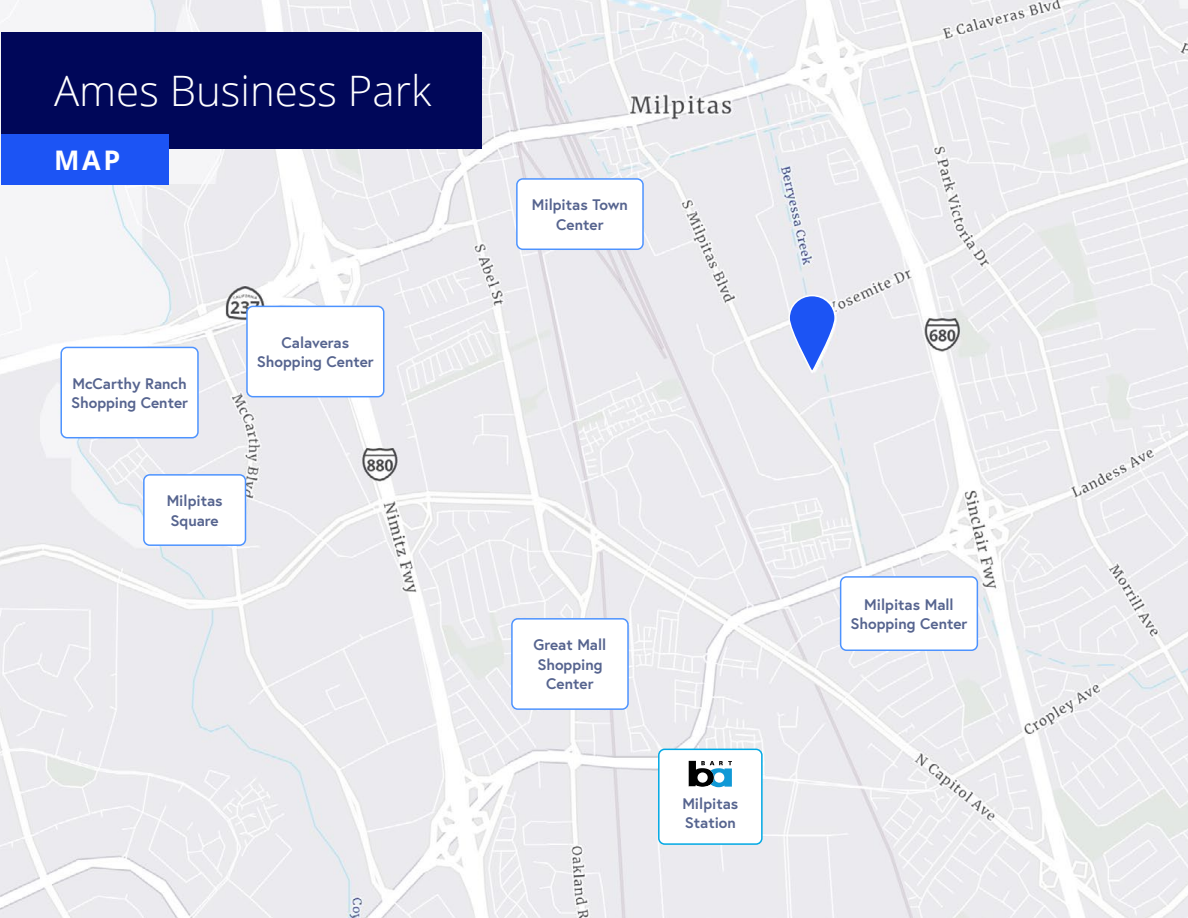
<style>
.page{position:relative;width:1188px;height:918px;background:#fff}
.page>*{position:absolute;margin:0;border:0;box-sizing:border-box;transform-origin:0 0}
.t1{font:300 42px "Open Sans";color:#fff}
.t2{font:700 27px "Open Sans";color:#fff}
.t3{font:700 15.3px/19.5px "Europa";color:#56648f;text-align:center}
</style>
<div class="page">
<img style="left:0;top:0;width:1188px;height:918px">
<div style="left:512px;top:619px;width:116px;height:90px;background:#fff;border-radius:6px"></div>
<div style="left:511px;top:618px;width:118px;height:92px;border:2px solid #4d93ff;border-radius:6px"></div>
<div style="left:61px;top:347px;width:137px;height:91px;background:#fff;border-radius:6px"></div>
<div style="left:60px;top:347px;width:139px;height:91px;border:2px solid #4d93ff;border-radius:6px"></div>
<div style="left:247px;top:306px;width:137px;height:91px;background:#fff;border-radius:6px"></div>
<div style="left:246px;top:306px;width:138px;height:91px;border:2px solid #4d93ff;border-radius:6px"></div>
<div style="left:841px;top:577px;width:136px;height:73px;background:#fff;border-radius:6px"></div>
<div style="left:840px;top:576px;width:138px;height:75px;border:2px solid #4d93ff;border-radius:6px"></div>
<div style="left:144px;top:475px;width:101px;height:70px;background:#fff;border-radius:6px"></div>
<div style="left:143px;top:474px;width:103px;height:72px;border:2px solid #4d93ff;border-radius:6px"></div>
<div style="left:517px;top:179px;width:126px;height:70px;background:#fff;border-radius:6px"></div>
<div style="left:516px;top:178px;width:128px;height:72px;border:2px solid #4d93ff;border-radius:6px"></div>
<div style="left:659px;top:749px;width:103px;height:95px;background:#fff;border-radius:6px"></div>
<div style="left:658px;top:749px;width:105px;height:96px;border:2px solid #00a8e4;border-radius:6px"></div>
<svg style="left:689px;top:761px;width:43px;height:26px"></svg>
<svg style="left:789px;top:296px;width:46px;height:76px;background:#577ff3"></svg>
<div style="left:788px;top:295px;width:48px;height:78px;border:2px solid #fff;border-radius:23px"></div>
<div style="left:1px;top:32px;width:481px;height:116px;background:#000759"></div>
<div style="left:1px;top:134px;width:167px;height:51px;background:#1c54f4"></div>
<h1 class="t1" style="left:54px;top:62px;width:379px">Ames Business Park</h1>
<h2 class="t2" style="left:54px;top:141px;width:68px">MAP</h2>
<p class="t3" style="left:71px;top:373px;width:119px;text-align:left">McCarthy Ranch<br>Shopping Center</p>
<p class="t3" style="left:167px;top:491px;width:57px;text-align:left">Milpitas<br>Square</p>
<p class="t3" style="left:257px;top:332px;width:119px">Calaveras<br>Shopping Center</p>
<p class="t3" style="left:532px;top:195px;width:98px">Milpitas Town<br>Center</p>
<p class="t3" style="left:534px;top:635px;width:74px">Great Mall<br>Shopping<br>Center</p>
<p class="t3" style="left:682px;top:793px;width:57px;text-align:left">Milpitas<br>Station</p>
<p class="t3" style="left:850px;top:594px;width:119px">Milpitas Mall<br>Shopping Center</p>
</div>
